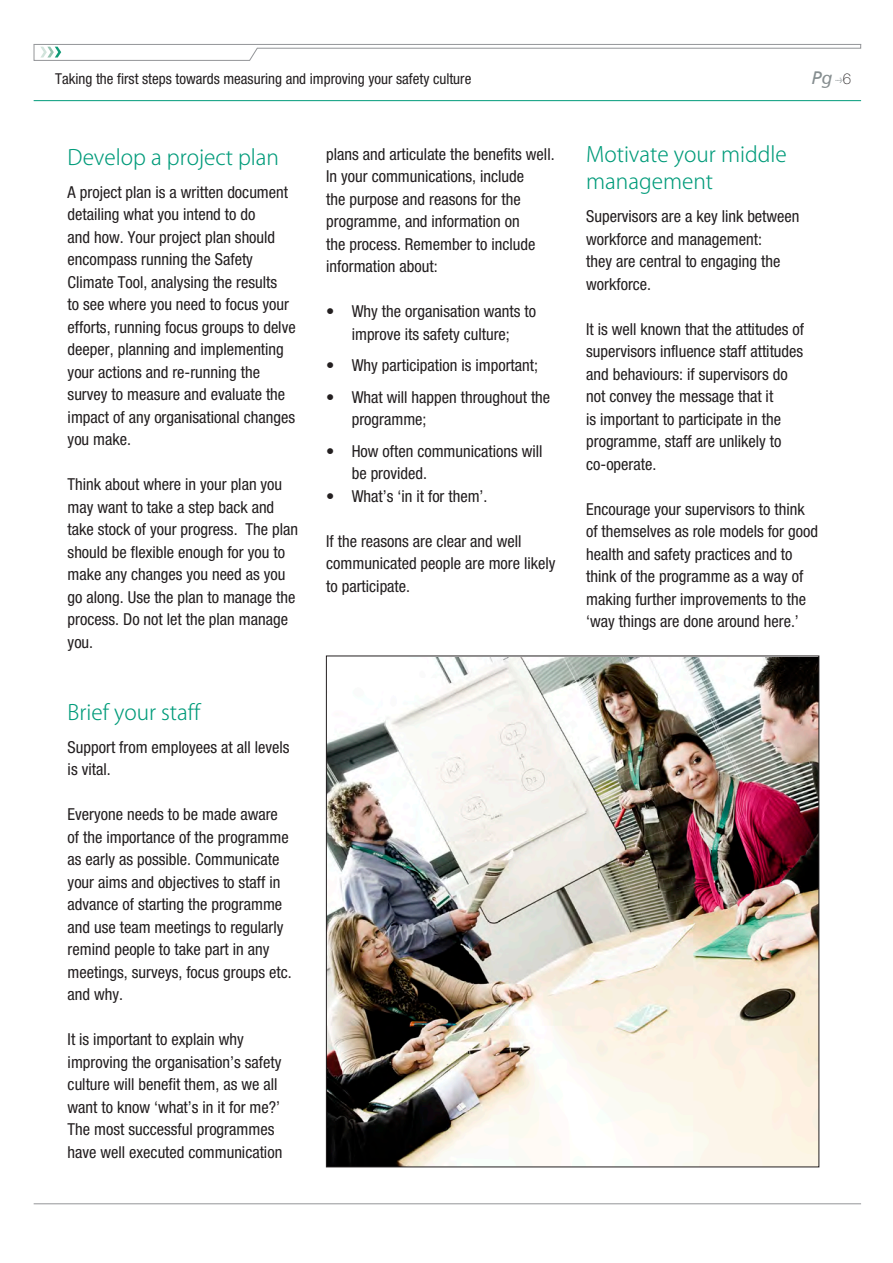
<style>
.page{position:relative;width:893px;height:1263px;background:#fff}
.page>*{position:absolute;margin:0;border:0;box-sizing:border-box;transform-origin:0 0}
.t1{font:300 21px/27px "Koz Go Pro";color:#009b7a}
.t2{font:italic 18px "Frutiger SAIN Itv 1";color:#868e90}
.t3{font:condensed 16.5px/22.5px "Helvetica Neue LT Std";color:#231f20}
.t4{font:condensed 15px "Helvetica Neue LT Std";color:#231f20}
.t5{font:100 15px "Helvetica Neue LT Std";color:#231f20}
.t6{font:6px "Meta Bold Expert";color:#868e90}
</style>
<div class="page">
<hr style="left:34px;top:1203px;width:827px;height:1px;background:#939598">
<hr style="left:34px;top:100px;width:827px;height:1px;background:#009b7a">
<svg style="left:33px;top:44px;width:828px;height:17px"></svg>
<img style="left:328px;top:658px;width:489px;height:507px">
<p class="t4" style="left:55px;top:70px;width:418px">Taking the first steps towards measuring and improving your safety culture</p>
<p class="t2" style="left:811px;top:68px;width:23px">Pg</p>
<p class="t6" style="left:835px;top:76px;width:9px">l</p>
<p class="t5" style="left:843px;top:70px;width:10px">6</p>
<p class="t1" style="left:68px;top:144px;width:213px">Develop a project plan</p>
<p class="t3" style="left:68px;top:181px;width:230px">A project plan is a written document detailing what you intend to do<br>and how. Your project plan should encompass running the Safety<br>Climate Tool, analysing the results<br>to see where you need to focus your efforts, running focus groups to delve deeper, planning and implementing your actions and re-running the survey to measure and evaluate the impact of any organisational changes you make.</p>
<p class="t3" style="left:68px;top:473px;width:232px">Think about where in your plan you may want to take a step back and take stock of your progress. The plan should be flexible enough for you to make any changes you need as you go along. Use the plan to manage the process. Do not let the plan manage you.</p>
<p class="t1" style="left:68px;top:699px;width:134px">Brief your staff</p>
<p class="t3" style="left:68px;top:736px;width:223px">Support from employees at all levels is vital.</p>
<p class="t3" style="left:68px;top:803px;width:226px">Everyone needs to be made aware of the importance of the programme as early as possible. Communicate your aims and objectives to staff in advance of starting the programme and use team meetings to regularly remind people to take part in any meetings, surveys, focus groups etc. and why.</p>
<p class="t3" style="left:68px;top:1028px;width:216px">It is important to explain why improving the organisation’s safety culture will benefit them, as we all want to know ‘what’s in it for me?’ The most successful programmes have well executed communication</p>
<p class="t3" style="left:326px;top:143px;width:230px">plans and articulate the benefits well.</p>
<p class="t3" style="left:326px;top:165px;width:211px">In your communications, include the purpose and reasons for the programme, and information on the process. Remember to include information about:</p>
<p class="t3" style="left:326px;top:300px;width:211px;text-align:center">• Why the organisation wants to improve its safety culture;</p>
<p class="t3" style="left:326px;top:354px;width:213px">• Why participation is important;</p>
<p class="t3" style="left:352px;top:386px;width:200px;text-indent:-26px">• What will happen throughout the programme;</p>
<p class="t3" style="left:352px;top:440px;width:192px;text-indent:-26px">• How often communications will be provided.</p>
<p class="t3" style="left:326px;top:485px;width:163px">• What’s ‘in it for them’.</p>
<p class="t3" style="left:326px;top:530px;width:231px">If the reasons are clear and well communicated people are more likely to participate.</p>
<p class="t1" style="left:586px;top:141px;width:202px">Motivate your middle management</p>
<p class="t3" style="left:586px;top:205px;width:215px">Supervisors are a key link between workforce and management:<br>they are central to engaging the workforce.</p>
<p class="t3" style="left:586px;top:317px;width:219px">It is well known that the attitudes of supervisors influence staff attitudes and behaviours: if supervisors do not convey the message that it<br>is important to participate in the programme, staff are unlikely to</p>
<p class="t3" style="left:586px;top:452px;width:72px">co-operate.</p>
<p class="t3" style="left:586px;top:497px;width:233px">Encourage your supervisors to think of themselves as role models for good health and safety practices and to think of the programme as a way of making further improvements to the ‘way things are done around here.’</p>
</div>
